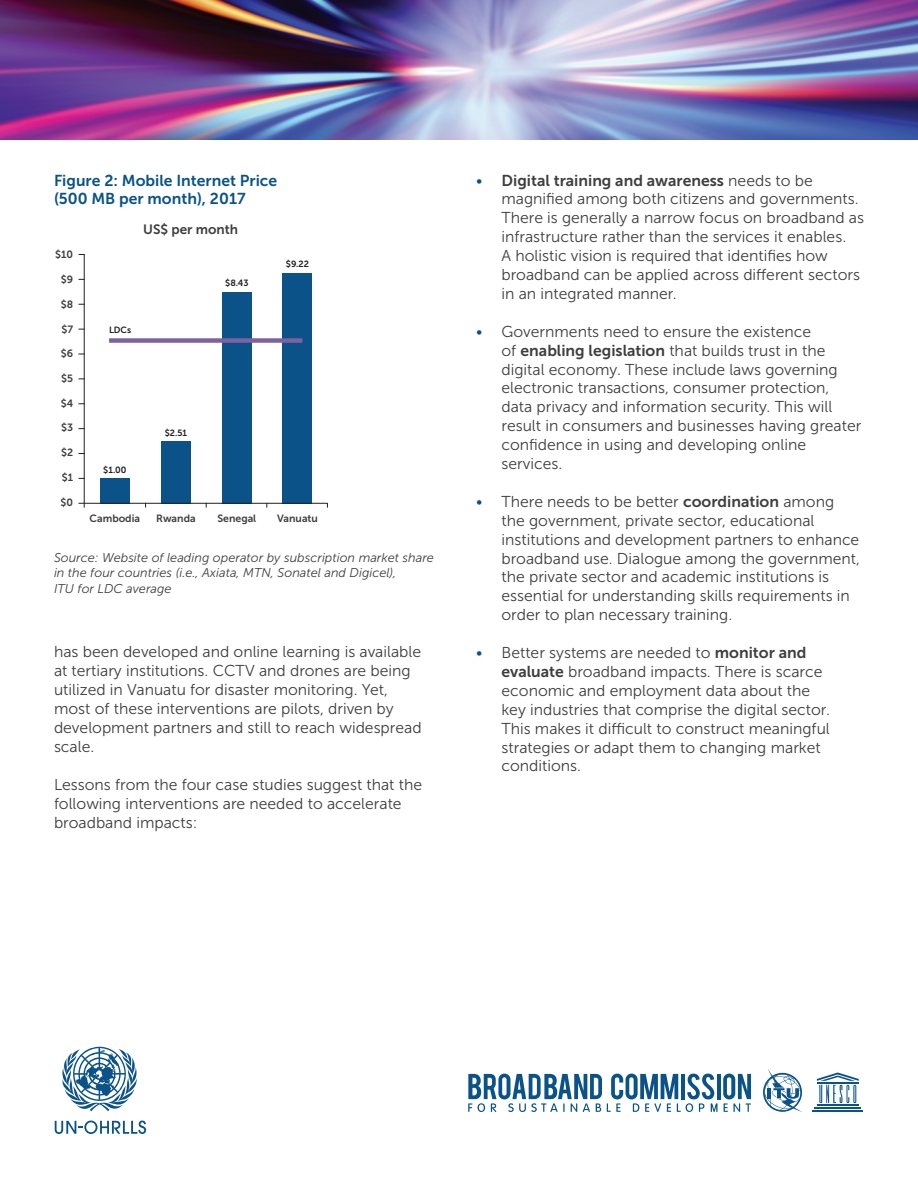
<style>
.page{position:relative;width:918px;height:1188px;background:#fff}
.page>*{position:absolute;margin:0;border:0;box-sizing:border-box;transform-origin:0 0}
.t1{font:15.75px/18.9px "Museo Sans 300";color:#3e3e3f}
.t2{font:15.75px/18.9px "Museo Sans 700";color:#0a5288}
.t3{font:15.75px "Museo Sans 700";color:#3e3e3f}
.t4{font:13.5px "Museo Sans 700";color:#3e3e3f}
.t5{font:italic 12.75px/15.3px "Museo Sans 300";color:#3e3e3f}
.t6{font:10.5px "Museo Sans 700";color:#3e3e3f}
.t7{font:9px "Museo Sans 700";color:#231f20}
.s1{font-family:"Museo Sans 300";color:#0a5288}
.s2{font-family:"Museo Sans 300"}
.s3{color:#0a5288}
.s4{font-family:"Museo Sans 700"}
</style>
<div class="page">
<img style="left:0;top:0;width:918px;height:139px">
<div style="left:100px;top:478px;width:30px;height:26px;background:#0a5288"></div>
<hr style="left:84px;top:254px;width:1px;height:254px;background:#231f20">
<div style="left:161px;top:441px;width:30px;height:63px;background:#0a5288"></div>
<div style="left:222px;top:293px;width:30px;height:211px;background:#0a5288"></div>
<div style="left:283px;top:273px;width:29px;height:231px;background:#0a5288"></div>
<hr style="left:79px;top:503px;width:248px;height:1px;background:#231f20">
<div style="left:109px;top:338px;width:193px;height:5px;background:#7d62a0"></div>
<hr style="left:817px;top:1104px;width:42px;height:2px;background:#0a5288">
<hr style="left:815px;top:1107px;width:46px;height:2px;background:#0a5288">
<hr style="left:812px;top:1110px;width:51px;height:2px;background:#0a5288">
<svg style="left:817px;top:1073px;width:42px;height:30px"></svg>
<svg style="left:763px;top:1069px;width:39px;height:43px"></svg>
<svg style="left:468px;top:1074px;width:283px;height:38px"></svg>
<svg style="left:62px;top:1047px;width:75px;height:64px"></svg>
<svg style="left:55px;top:1121px;width:91px;height:13px"></svg>
<p class="t2" style="left:54px;top:171px;width:225px">Figure 2: Mobile Internet Price (500 MB per month), 2017</p>
<p class="t6" style="left:55px;top:249px;width:19px">$10</p>
<p class="t6" style="left:61px;top:274px;width:14px">$9</p>
<p class="t6" style="left:61px;top:298px;width:14px">$8</p>
<p class="t6" style="left:62px;top:323px;width:13px">$7</p>
<p class="t6" style="left:61px;top:348px;width:14px">$6</p>
<p class="t6" style="left:61px;top:373px;width:13px">$5</p>
<p class="t6" style="left:61px;top:397px;width:14px">$4</p>
<p class="t6" style="left:61px;top:422px;width:14px">$3</p>
<p class="t6" style="left:61px;top:447px;width:14px">$2</p>
<p class="t6" style="left:62px;top:472px;width:13px">$1</p>
<p class="t6" style="left:61px;top:496px;width:14px">$0</p>
<p class="t4" style="left:143px;top:222px;width:97px">US$ per month</p>
<p class="t7" style="left:109px;top:325px;width:24px">LDCs</p>
<p class="t7" style="left:225px;top:278px;width:25px">$8.43</p>
<p class="t7" style="left:103px;top:465px;width:25px">$1.00</p>
<p class="t7" style="left:165px;top:428px;width:24px">$2.51</p>
<p class="t7" style="left:286px;top:259px;width:25px">$9.22</p>
<p class="t6" style="left:90px;top:513px;width:52px">Cambodia</p>
<p class="t6" style="left:156px;top:513px;width:41px">Rwanda</p>
<p class="t6" style="left:217px;top:513px;width:40px">Senegal</p>
<p class="t6" style="left:277px;top:513px;width:42px">Vanuatu</p>
<p class="t5" style="left:54px;top:550px;width:381px">Source: Website of leading operator by subscription market share in the four countries (i.e., Axiata, MTN, Sonatel and Digicel),<br>ITU for LDC average</p>
<p class="t1" style="left:54px;top:643px;width:369px">has been developed and online learning is available at tertiary institutions. CCTV and drones are being utilized in Vanuatu for disaster monitoring. Yet, most of these interventions are pilots, driven by development partners and still to reach widespread scale.</p>
<p class="t1" style="left:54px;top:775px;width:370px">Lessons from the four case studies suggest that the following interventions are needed to accelerate broadband impacts:</p>
<p class="t3" style="left:476px;top:171px;width:338px"><span class="s1">•</span> Digital training and awareness <span class="s2">needs to be</span></p>
<p class="t1" style="left:502px;top:190px;width:364px">magnified among both citizens and governments.<br>There is generally a narrow focus on broadband as infrastructure rather than the services it enables.<br>A holistic vision is required that identifies how broadband can be applied across different sectors in an integrated manner.</p>
<p class="t1" style="left:502px;top:322px;width:361px;text-indent:-26px"><span class="s3">•</span> Governments need to ensure the existence<br>of <span class="s4">enabling legislation</span> that builds trust in the digital economy. These include laws governing electronic transactions, consumer protection, data privacy and information security. This will result in consumers and businesses having greater confidence in using and developing online services.</p>
<p class="t1" style="left:502px;top:492px;width:360px;text-indent:-26px"><span class="s3">•</span> There needs to be better <span class="s4">coordination</span> among the government, private sector, educational institutions and development partners to enhance broadband use. Dialogue among the government, the private sector and academic institutions is essential for understanding skills requirements in order to plan necessary training.</p>
<p class="t1" style="left:502px;top:643px;width:330px;text-indent:-26px"><span class="s3">•</span> Better systems are needed to <span class="s4">monitor and evaluate</span> broadband impacts. There is scarce economic and employment data about the key industries that comprise the digital sector.<br>This makes it difficult to construct meaningful strategies or adapt them to changing market conditions.</p>
</div>
